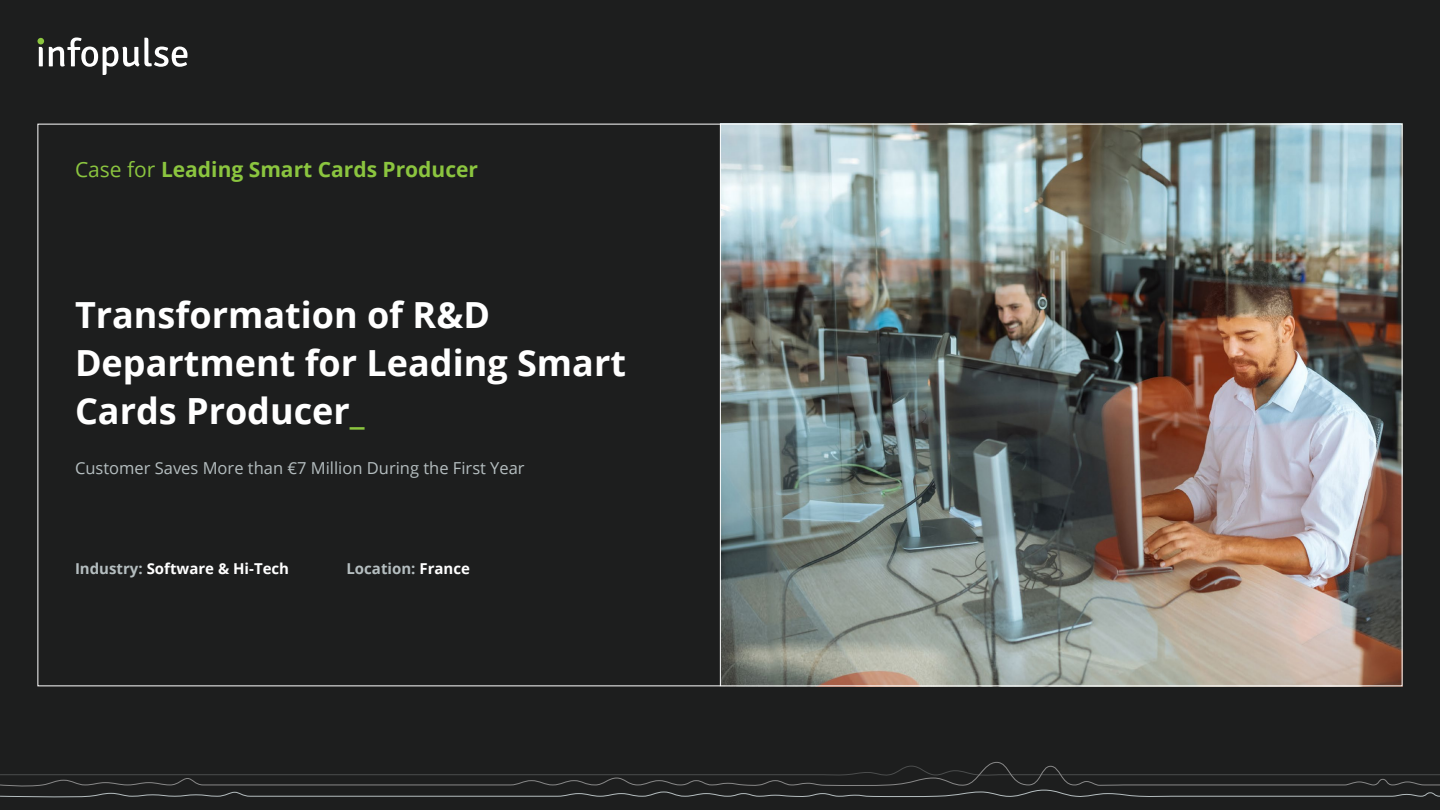
<style>
.page{position:relative;width:1440px;height:810px;background:#1d1e1e}
.page>*{position:absolute;margin:0;border:0;box-sizing:border-box;transform-origin:0 0}
.t1{font:700 36px/48px "Open Sans";color:#fff}
.t2{font:700 21px "Open Sans";color:#8bc53f}
.t3{font:16.5px "Open Sans";color:#b5bec0}
.t4{font:700 15px "Open Sans";color:#fff}
.t5{font:700 15px "Open Sans";color:#b5bec0}
.s1{font-weight:400}
.s2{color:#8bc53f}
.s3{color:#b5bec0}
.s4{color:#fff}
</style>
<div class="page">
<svg style="left:38px;top:37px;width:150px;height:38px"></svg>
<svg style="left:0;top:762px;width:1440px;height:36px"></svg>
<img style="left:722px;top:126px;width:678px;height:558px">
<p class="t2" style="left:75px;top:155px;width:405px"><span class="s1">Case for</span> Leading Smart Cards Producer</p>
<p class="t1" style="left:75px;top:290px;width:552px">Transformation of R&amp;D<br>Department for Leading Smart<br>Cards Producer<span class="s2">_</span></p>
<p class="t3" style="left:75px;top:457px;width:451px">Customer Saves More than €7 Million During the First Year</p>
<p class="t4" style="left:75px;top:558px;width:216px"><span class="s3">Industry:</span> Software &amp; Hi-Tech</p>
<p class="t5" style="left:346px;top:558px;width:125px">Location: <span class="s4">France</span></p>
</div>
